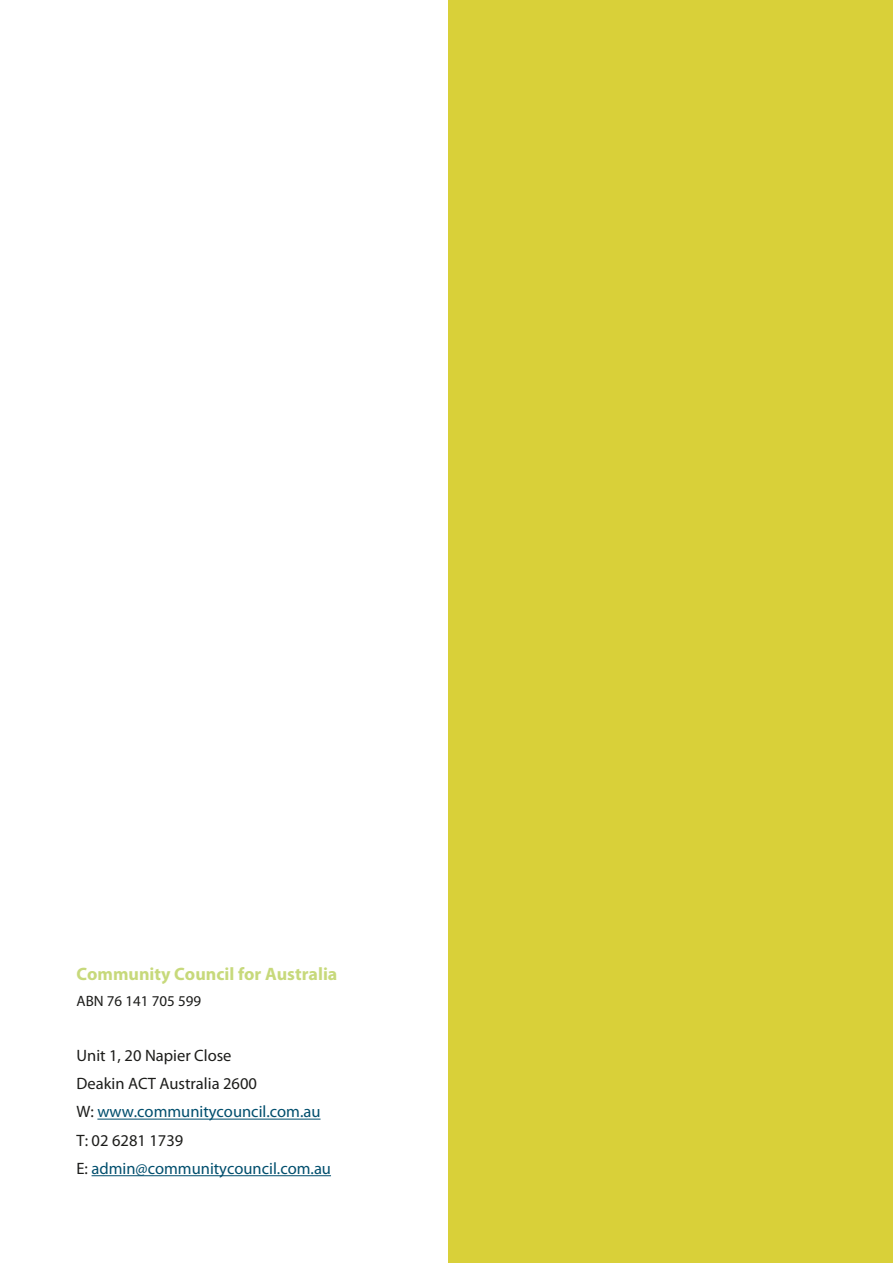
<style>
.page{position:relative;width:893px;height:1263px;background:#fff}
.page>*{position:absolute;margin:0;border:0;box-sizing:border-box;transform-origin:0 0}
.t1{font:700 18px "Myriad Pro";color:#c7d97b}
.t2{font:16.5px/28.3px "Myriad Pro";color:#1d1d1b}
.t3{font:15px "Myriad Pro";color:#1d1d1b}
.s1{color:#004e6d}
</style>
<div class="page">
<hr style="left:97px;top:1119px;width:224px;height:1px;background:#004e6d">
<hr style="left:92px;top:1175px;width:239px;height:1px;background:#004e6d">
<div style="left:448px;top:0;width:445px;height:1263px;background:#d9d039"></div>
<p class="t1" style="left:77px;top:963px;width:262px">Community Council for Australia</p>
<p class="t3" style="left:77px;top:993px;width:126px">ABN 76 141 705 599</p>
<p class="t2" style="left:77px;top:1041px;width:256px">Unit 1, 20 Napier Close<br>Deakin ACT Australia 2600<br>W: <span class="s1">www.communitycouncil.com.au<br></span>T: 02 6281 1739<br>E: <span class="s1">admin@communitycouncil.com.au</span></p>
</div>
